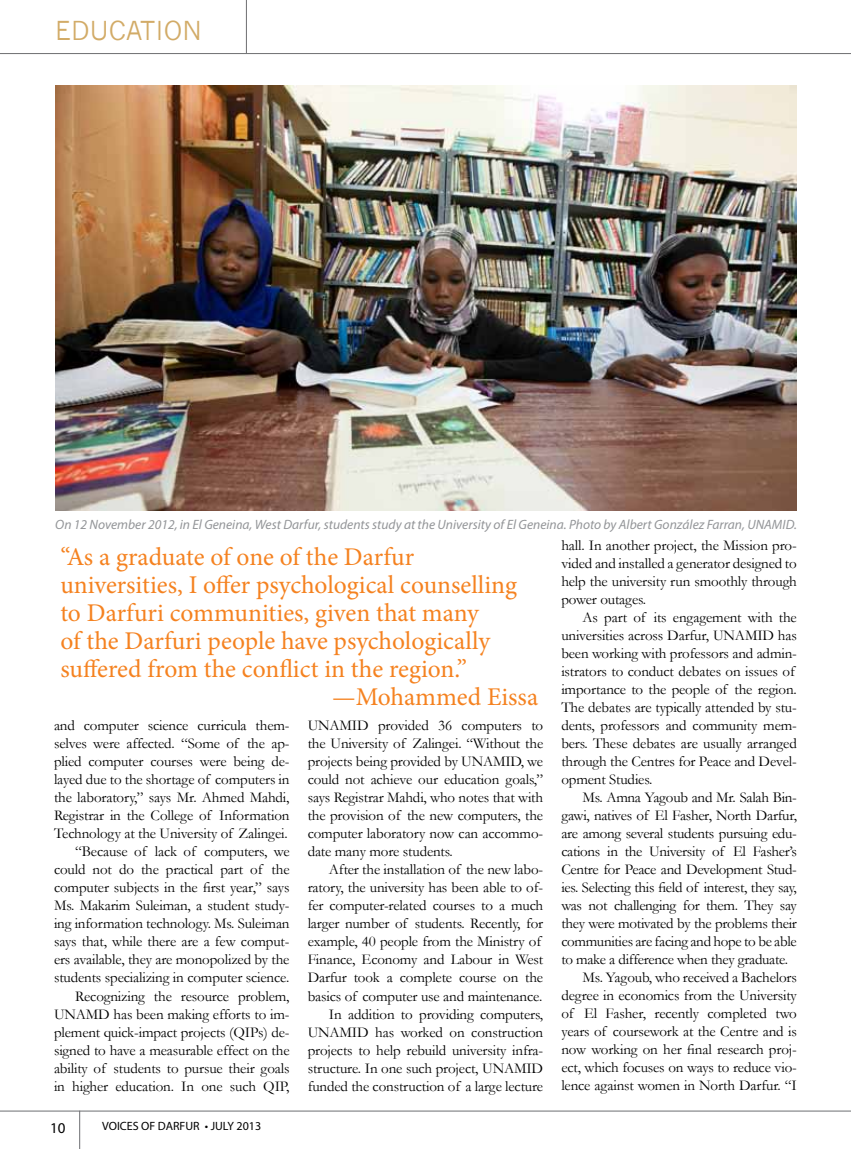
<style>
.page{position:relative;width:851px;height:1149px;background:#fff}
.page>*{position:absolute;margin:0;border:0;box-sizing:border-box;transform-origin:0 0}
.t1{font:25.5px "Minion Pro";color:#f58220}
.t2{font:25.5px "News Gothic";color:#d2ab67}
.t3{font:15px/18px "Garamond";letter-spacing:-.01em;color:#000;text-align:right}
.t4{font:15px "Myriad Pro";color:#000}
.t5{font:italic 13.5px "Myriad Pro";color:#939598}
.t6{font:12px "Myriad Pro";color:#000}
</style>
<div class="page">
<hr style="left:0;top:1110px;width:850px;height:1px;background:#6d6e71">
<hr style="left:79px;top:1110px;width:1px;height:38px;background:#6d6e71">
<hr style="left:0;top:53px;width:850px;height:1px;background:#6d6e71">
<hr style="left:246px;top:0;width:1px;height:53px;background:#6d6e71">
<img style="left:55px;top:85px;width:741px;height:425px">
<h1 class="t2" style="left:55px;top:16px;width:148px">EDUCATION</h1>
<p class="t5" style="left:55px;top:516px;width:743px">On 12 November 2012, in El Geneina, West Darfur, students study at the University of El Geneina. Photo by Albert González Farran, UNAMID.</p>
<h1 class="t1" style="left:60px;top:539px;width:355px">“As a graduate of one of the Darfur</h1>
<h1 class="t1" style="left:60px;top:567px;width:458px">universities, I offer psychological counselling</h1>
<h1 class="t1" style="left:60px;top:595px;width:420px">to Darfuri communities, given that many</h1>
<h1 class="t1" style="left:60px;top:623px;width:431px">of the Darfuri people have psychologically</h1>
<h1 class="t1" style="left:60px;top:651px;width:408px">suffered from the conflict in the region.”</h1>
<h1 class="t1" style="left:332px;top:679px;width:207px">—Mohammed Eissa</h1>
<p class="t3" style="left:561px;top:536px;width:237px;text-align:justify">hall. In another project, the Mission pro&shy;vided and installed a generator designed to help the university run smoothly through power outages.</p>
<p class="t3" style="left:561px;top:608px;width:237px;text-align:left;text-indent:21px">As part of its engagement with the universities across Darfur, UNAMID has been working with professors and admin&shy;istrators to conduct debates on issues of importance to the people of the region.<br>The debates are typically attended by stu&shy;dents, professors and community mem&shy;bers. These debates are usually arranged through the Centres for Peace and Devel&shy;opment Studies.</p>
<p class="t3" style="left:582px;top:788px;width:216px">Ms. Amna Yagoub and Mr. Salah Bin-</p>
<p class="t3" style="left:561px;top:806px;width:237px">gawi, natives of El Fasher, North Darfur,</p>
<p class="t3" style="left:561px;top:824px;width:237px">are among several students pursuing edu-</p>
<p class="t3" style="left:561px;top:842px;width:237px">cations in the University of El Fasher’s</p>
<p class="t3" style="left:561px;top:860px;width:237px">Centre for Peace and Development Stud-</p>
<p class="t3" style="left:561px;top:878px;width:237px">ies. Selecting this field of interest, they say,</p>
<p class="t3" style="left:561px;top:896px;width:237px">was not challenging for them. They say</p>
<p class="t3" style="left:561px;top:914px;width:237px">they were motivated by the problems their</p>
<p class="t3" style="left:561px;top:932px;width:237px">communities are facing and hope to be able</p>
<p class="t3" style="left:561px;top:950px;width:228px">to make a difference when they graduate.</p>
<p class="t3" style="left:582px;top:968px;width:216px">Ms. Yagoub, who received a Bachelors</p>
<p class="t3" style="left:561px;top:986px;width:237px">degree in economics from the University</p>
<p class="t3" style="left:561px;top:1004px;width:237px">of El Fasher, recently completed two</p>
<p class="t3" style="left:561px;top:1022px;width:237px">years of coursework at the Centre and is</p>
<p class="t3" style="left:561px;top:1040px;width:237px">now working on her final research proj-</p>
<p class="t3" style="left:561px;top:1058px;width:237px">ect, which focuses on ways to reduce vio-</p>
<p class="t3" style="left:561px;top:1076px;width:237px">lence against women in North Darfur. “I</p>
<p class="t3" style="left:54px;top:716px;width:237px">and computer science curricula them&shy;selves were affected. “Some of the ap&shy;plied computer courses were being de&shy;layed due to the shortage of computers in the laboratory,” says Mr. Ahmed Mahdi, Registrar in the College of Information Technology at the University of Zalingei. “Because of lack of computers, we could not do the practical part of the computer subjects in the first year,” says Ms. Makarim Suleiman, a student study&shy;ing information technology. Ms. Suleiman says that, while there are a few comput&shy;ers available, they are monopolized by the students specializing in computer science.<br>Recognizing the resource problem, UNAMD has been making efforts to im&shy;plement quick-impact projects (QIPs) de&shy;signed to have a measurable effect on the ability of students to pursue their goals in higher education. In one such QIP,</p>
<p class="t3" style="left:307px;top:716px;width:237px;text-align:justify">UNAMID provided 36 computers to the University of Zalingei. “Without the projects being provided by UNAMID, we could not achieve our education goals,” says Registrar Mahdi, who notes that with the provision of the new computers, the computer laboratory now can accommo&shy;date many more students.</p>
<p class="t3" style="left:307px;top:860px;width:237px">After the installation of the new labo&shy;ratory, the university has been able to of&shy;fer computer-related courses to a much larger number of students. Recently, for example, 40 people from the Ministry of Finance, Economy and Labour in West Darfur took a complete course on the basics of computer use and maintenance.<br>In addition to providing computers, UNAMID has worked on construction projects to help rebuild university infra&shy;structure. In one such project, UNAMID funded the construction of a large lecture</p>
<p class="t4" style="left:50px;top:1117px;width:17px">10</p>
<p class="t6" style="left:102px;top:1118px;width:161px">VOICES OF DARFUR • JULY 2013</p>
</div>
